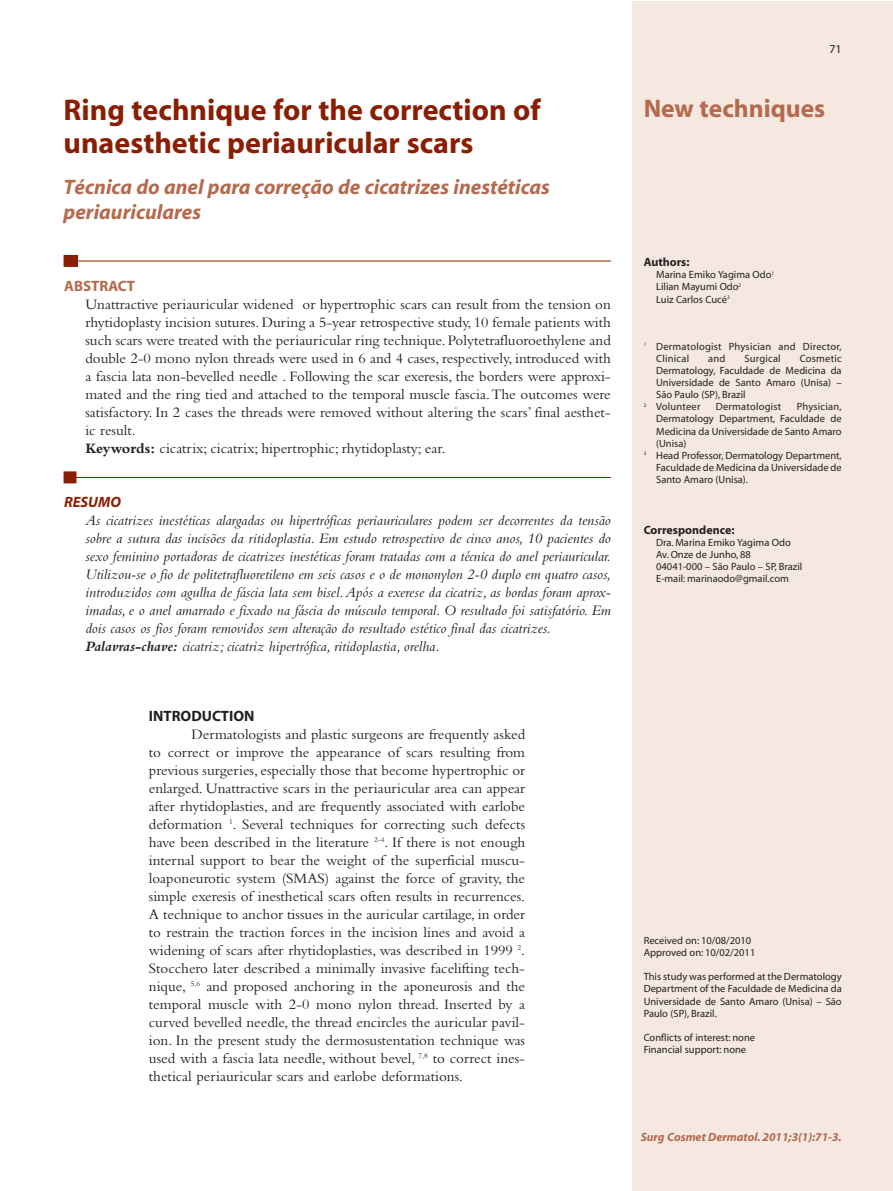
<style>
.page{position:relative;width:893px;height:1191px;background:#fff}
.page>*{position:absolute;margin:0;border:0;box-sizing:border-box;transform-origin:0 0}
.t1{font:700 30px/33px "Myriad";color:#8a1e03}
.t2{font:700 25.5px "Myriad";color:#b5694d}
.t3{font:italic 700 21px/25.5px "Myriad";color:#b5694d}
.t4{font:15px/18px "Bembo";color:#231f20}
.t5{font:italic 15px/18px "Bembo";color:#231f20}
.t6{font:700 15px "Myriad";color:#231f20}
.t7{font:700 15px "Myriad";color:#b5694d}
.t8{font:italic 700 15px "Myriad";color:#8a1e03}
.t9{font:italic 700 12px "Myriad";color:#b5694d}
.t10{font:700 12px "Myriad";color:#231f20}
.t11{font:12px "Myriad";color:#231f20}
.t12{font:10.5px/12.1px "Myriad";color:#231f20}
.t13{font:10.5px/12.1px "Myriad";letter-spacing:.02em;color:#231f20}
.s1{font-weight:700}
.s2{font-family:"Bembo Bold Italic Os F";font-style:normal}
</style>
<div class="page">
<div style="left:632px;top:1px;width:260px;height:1190px;background:#f5e8e1"></div>
<hr style="left:64px;top:261px;width:547px;height:1px;background:#8a1e03">
<div style="left:64px;top:255px;width:14px;height:12px;background:#8a1e03"></div>
<hr style="left:64px;top:477px;width:547px;height:1px;background:#8a1e03">
<div style="left:64px;top:471px;width:12px;height:12px;background:#8a1e03"></div>
<h1 class="t1" style="left:64px;top:96px;width:479px">Ring technique for the correction of unaesthetic periauricular scars</h1>
<h3 class="t3" style="left:64px;top:176px;width:488px">Técnica do anel para correção de cicatrizes inestéticas periauriculares</h3>
<p class="t7" style="left:64px;top:280px;width:72px">ABSTRACT</p>
<p class="t4" style="left:85px;top:297px;width:527px">Unattractive periauricular widened or hypertrophic scars can result from the tension on rhytidoplasty incision sutures. During a 5-year retrospective study, 10 female patients with such scars were treated with the periauricular ring technique. Polytetrafluoroethylene and double 2-0 mono nylon threads were used in 6 and 4 cases, respectively, introduced with a fascia lata non-bevelled needle . Following the scar exeresis, the borders were approxi&shy;mated and the ring tied and attached to the temporal muscle fascia.The outcomes were satisfactory. In 2 cases the threads were removed without altering the scars’ final aesthet&shy;ic result.<br><span class="s1">Keywords:</span> cicatrix; cicatrix; hipertrophic; rhytidoplasty; ear.</p>
<p class="t8" style="left:64px;top:496px;width:58px">RESUMO</p>
<p class="t5" style="left:85px;top:513px;width:527px">As cicatrizes inestéticas alargadas ou hipertróficas periauriculares podem ser decorrentes da tensão sobre a sutura das incisões da ritidoplastia. Em estudo retrospectivo de cinco anos, 10 pacientes do sexo feminino portadoras de cicatrizes inestéticas foram tratadas com a técnica do anel periauricular.<br>Utilizou-se o fio de politetrafluoretileno em seis casos e o de mononylon 2-0 duplo em quatro casos, introduzidos com agulha de fáscia lata sem bisel.Após a exerese da cicatriz, as bordas foram aprox&shy;imadas, e o anel amarrado e fixado na fáscia do músculo temporal. O resultado foi satisfatório. Em dois casos os fios foram removidos sem alteração do resultado estético final das cicatrizes.<br><span class="s2">Palavras-chave:</span> cicatriz; cicatriz hipertrófica, ritidoplastia, orelha.</p>
<p class="t6" style="left:149px;top:710px;width:107px">INTRODUCTION</p>
<p class="t4" style="left:149px;top:727px;width:378px;text-align:justify;text-indent:43px">Dermatologists and plastic surgeons are frequently asked to correct or improve the appearance of scars resulting from previous surgeries, especially those that become hypertrophic or enlarged. Unattractive scars in the periauricular area can appear after rhytidoplasties, and are frequently associated with earlobe deformation <sup>1</sup>. Several techniques for correcting such defects have been described in the literature <sup>2-4</sup>. If there is not enough internal support to bear the weight of the superficial muscu&shy;loaponeurotic system (SMAS) against the force of gravity, the simple exeresis of inesthetical scars often results in recurrences.<br>A technique to anchor tissues in the auricular cartilage, in order to restrain the traction forces in the incision lines and avoid a widening of scars after rhytidoplasties, was described in 1999 <sup>2</sup>.<br>Stocchero later described a minimally invasive facelifting tech&shy;nique, <sup>5,6</sup> and proposed anchoring in the aponeurosis and the temporal muscle with 2-0 mono nylon thread. Inserted by a curved bevelled needle, the thread encircles the auricular pavil&shy;ion. In the present study the dermosustentation technique was used with a fascia lata needle, without bevel, <sup>7,8</sup> to correct ines&shy;thetical periauricular scars and earlobe deformations.</p>
<p class="t11" style="left:829px;top:45px;width:14px">71</p>
<h2 class="t2" style="left:644px;top:99px;width:183px">New techniques</h2>
<p class="t10" style="left:644px;top:257px;width:47px">Authors:</p>
<p class="t12" style="left:656px;top:269px;width:120px">Marina Emiko Yagima Odo<sup>1<br></sup>Lilian Mayumi Odo<sup>2<br></sup>Luiz Carlos Cucé<sup>3</sup></p>
<p class="t13" style="left:656px;top:341px;width:187px;text-indent:-12px"><sup>1</sup> Dermatologist Physician and Director,<br>Clinical</p>
<p class="t12" style="left:708px;top:353px;width:19px">and</p>
<p class="t13" style="left:744px;top:353px;width:38px">Surgical</p>
<p class="t13" style="left:800px;top:353px;width:44px">Cosmetic</p>
<p class="t12" style="left:656px;top:365px;width:187px">Dermatology, Faculdade de Medicina da</p>
<p class="t12" style="left:656px;top:377px;width:187px">Universidade de Santo Amaro (Unisa) –</p>
<p class="t12" style="left:656px;top:389px;width:91px">São Paulo (SP), Brazil</p>
<p class="t13" style="left:644px;top:401px;width:58px"><sup>2</sup> Volunteer</p>
<p class="t13" style="left:716px;top:401px;width:67px">Dermatologist</p>
<p class="t13" style="left:797px;top:401px;width:46px">Physician,</p>
<p class="t12" style="left:656px;top:414px;width:187px">Dermatology Department, Faculdade de</p>
<p class="t12" style="left:656px;top:426px;width:187px">Medicina da Universidade de Santo Amaro</p>
<p class="t12" style="left:656px;top:438px;width:32px">(Unisa)</p>
<p class="t12" style="left:644px;top:450px;width:200px"><sup>3</sup> Head Professor, Dermatology Department,</p>
<p class="t12" style="left:656px;top:462px;width:187px">Faculdade de Medicina da Universidade de</p>
<p class="t12" style="left:656px;top:474px;width:93px">Santo Amaro (Unisa).</p>
<p class="t10" style="left:644px;top:525px;width:92px">Correspondence:</p>
<p class="t12" style="left:656px;top:537px;width:148px">Dra. Marina Emiko Yagima Odo<br>Av. Onze de Junho, 88<br>04041-000 – São Paulo – SP, Brazil<br>E-mail: marinaodo@gmail.com</p>
<p class="t12" style="left:644px;top:935px;width:113px">Received on: 10/08/2010<br>Approved on: 10/02/2011</p>
<p class="t12" style="left:644px;top:971px;width:200px;text-align:justify">This study was performed at the Dermatology Department of the Faculdade de Medicina da Universidade de Santo Amaro (Unisa) – São Paulo (SP), Brazil.</p>
<p class="t12" style="left:644px;top:1032px;width:113px">Conflicts of interest: none<br>Financial support: none</p>
<p class="t9" style="left:641px;top:1132px;width:203px">Surg Cosmet Dermatol. 2011;3(1):71-3.</p>
</div>
